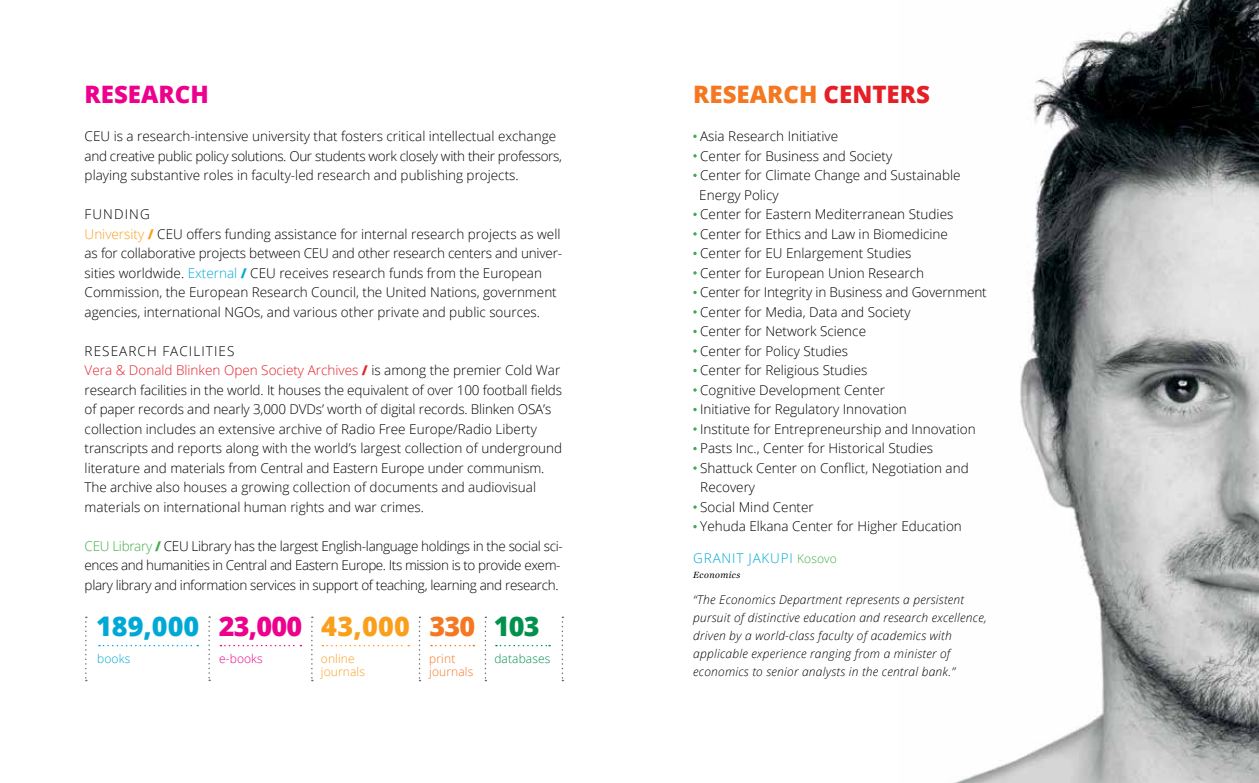
<style>
.page{position:relative;width:1259px;height:783px;background:#fff}
.page>*{position:absolute;margin:0;border:0;box-sizing:border-box;transform-origin:0 0}
.t1{font:800 27px "Open Sans";color:#00a9d5}
.t2{font:800 27px "Open Sans";color:#ec008c}
.t3{font:800 27px "Open Sans";color:#f99f1c}
.t4{font:800 27px "Open Sans";color:#f47721}
.t5{font:800 27px "Open Sans";color:#00924c}
.t6{font:800 24px "Open Sans";color:#f47721}
.t7{font:800 24px "Open Sans";color:#ec008c}
.t8{font:300 13.5px/19.5px "Open Sans";color:#000}
.t9{font:300 13.5px/19.5px "Open Sans";letter-spacing:-.025em;color:#000}
.t10{font:300 13.5px "Open Sans";letter-spacing:.06em;color:#00a9d5}
.t11{font:italic 300 12px/18px "Open Sans";letter-spacing:.02em;color:#000}
.t12{font:300 12px/13.5px "Open Sans";letter-spacing:.01em;color:#f99f1c}
.t13{font:300 12px/13.5px "Open Sans";letter-spacing:.01em;color:#f47721}
.t14{font:300 12px "Open Sans";letter-spacing:.01em;color:#00924c}
.t15{font:300 12px "Open Sans";letter-spacing:.01em;color:#ec008c}
.t16{font:300 12px "Open Sans";letter-spacing:.01em;color:#00a9d5}
.t17{font:italic 9px "Georgia";letter-spacing:.05em;color:#000}
.s1{color:#f99f1c}
.s2{font-weight:800;color:#f99f1c}
.s3{color:#00a9d5}
.s4{font-weight:800;color:#00a9d5}
.s5{color:#e31f27}
.s6{font-weight:800;color:#e31f27}
.s7{color:#41ad49}
.s8{font-weight:800;color:#41ad49}
.s9{font-size:12px;color:#41ad49}
</style>
<div class="page">
<img style="left:957px;top:0;width:302px;height:782px">
<svg style="left:99px;top:644px;width:99px;height:2px"></svg>
<svg style="left:431px;top:644px;width:43px;height:2px"></svg>
<svg style="left:220px;top:644px;width:81px;height:2px"></svg>
<svg style="left:496px;top:644px;width:54px;height:2px"></svg>
<svg style="left:322px;top:644px;width:87px;height:2px"></svg>
<svg style="left:85px;top:616px;width:2px;height:65px"></svg>
<svg style="left:208px;top:616px;width:2px;height:65px"></svg>
<svg style="left:311px;top:616px;width:2px;height:65px"></svg>
<svg style="left:419px;top:616px;width:1px;height:65px"></svg>
<svg style="left:485px;top:616px;width:1px;height:65px"></svg>
<svg style="left:561px;top:616px;width:2px;height:65px"></svg>
<h2 class="t7" style="left:85px;top:76px;width:126px">RESEARCH</h2>
<p class="t8" style="left:85px;top:126px;width:479px">CEU is a research-intensive university that fosters critical intellectual exchange and creative public policy solutions. Our students work closely with their professors, playing substantive roles in faculty-led research and publishing projects.</p>
<p class="t8" style="left:85px;top:204px;width:479px">FUNDING<br><span class="s1">University</span> <span class="s2">/</span> CEU offers funding assistance for internal research projects as well as for collaborative projects between CEU and other research centers and univer&shy;sities worldwide. <span class="s3">External</span> <span class="s4">/</span> CEU receives research funds from the European Commission, the European Research Council, the United Nations, government agencies, international NGOs, and various other private and public sources.</p>
<p class="t8" style="left:85px;top:340px;width:479px">RESEARCH FACILITIES<br><span class="s5">Vera &amp; Donald Blinken Open Society Archives</span> <span class="s6">/</span> is among the premier Cold War research facilities in the world. It houses the equivalent of over 100 football fields of paper records and nearly 3,000 DVDs’ worth of digital records. Blinken OSA’s collection includes an extensive archive of Radio Free Europe/Radio Liberty transcripts and reports along with the world’s largest collection of underground literature and materials from Central and Eastern Europe under communism.<br>The archive also houses a growing collection of documents and audiovisual materials on international human rights and war crimes.</p>
<p class="t9" style="left:85px;top:535px;width:479px"><span class="s7">CEU Library</span> <span class="s8">/</span> CEU Library has the largest English-language holdings in the social sci&shy;ences and humanities in Central and Eastern Europe. Its mission is to provide exem&shy;plary library and information services in support of teaching, learning and research.</p>
<h1 class="t1" style="left:96px;top:605px;width:105px">189,000</h1>
<p class="t16" style="left:97px;top:650px;width:35px">books</p>
<h1 class="t2" style="left:219px;top:605px;width:85px">23,000</h1>
<p class="t15" style="left:219px;top:650px;width:45px">e-books</p>
<h1 class="t3" style="left:321px;top:605px;width:90px">43,000</h1>
<p class="t12" style="left:321px;top:651px;width:46px">online journals</p>
<h1 class="t4" style="left:429px;top:605px;width:47px">330</h1>
<p class="t13" style="left:429px;top:651px;width:46px">print journals</p>
<h1 class="t5" style="left:494px;top:605px;width:47px">103</h1>
<p class="t14" style="left:494px;top:650px;width:58px">databases</p>
<h2 class="t6" style="left:693px;top:76px;width:238px">RESEARCH <span class="s5">CENTERS</span></h2>
<p class="t8" style="left:699px;top:126px;width:289px">Asia Research Initiative<br>Center for Business and Society<br>Center for Climate Change and Sustainable Energy Policy<br>Center for Eastern Mediterranean Studies Center for Ethics and Law in Biomedicine Center for EU Enlargement Studies<br>Center for European Union Research<br>Center for Integrity in Business and Government Center for Media, Data and Society<br>Center for Network Science<br>Center for Policy Studies<br>Center for Religious Studies<br>Cognitive Development Center<br>Initiative for Regulatory Innovation<br>Institute for Entrepreneurship and Innovation Pasts Inc., Center for Historical Studies Shattuck Center on Conflict, Negotiation and Recovery<br>Social Mind Center<br>Yehuda Elkana Center for Higher Education</p>
<p class="t10" style="left:693px;top:549px;width:145px">GRANIT JAKUPI <span class="s9">Kosovo</span></p>
<p class="t17" style="left:693px;top:568px;width:49px">Economics</p>
<p class="t11" style="left:693px;top:590px;width:295px">“The Economics Department represents a persistent pursuit of distinctive education and research excellence, driven by a world-class faculty of academics with applicable experience ranging from a minister of economics to senior analysts in the central bank.”</p>
</div>
